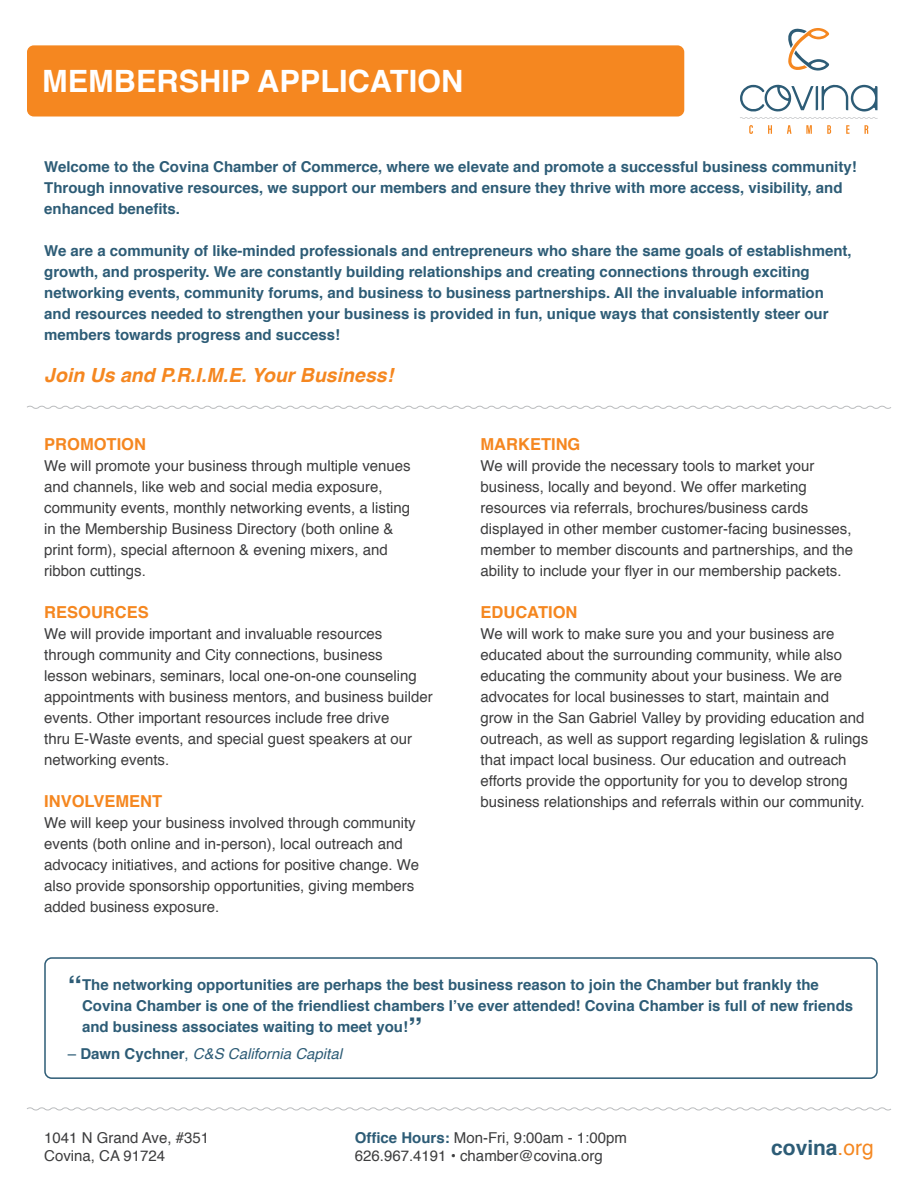
<style>
.page{position:relative;width:918px;height:1188px;background:#fff}
.page>*{position:absolute;margin:0;border:0;box-sizing:border-box;transform-origin:0 0}
.t1{font:700 30.75px "Helvetica";color:#fff}
.t2{font:700 21px "Helvetica";color:#2d5c76}
.t3{font:italic 700 19.5px "Helvetica";color:#f58720}
.t4{font:700 16.5px "Helvetica";color:#f58720}
.t5{font:15px/21px "Helvetica";color:#3d3d3e}
.t6{font:700 15px/21px "Helvetica";color:#2d5c76}
.t7{font:italic 15px "Helvetica";color:#2d5c76}
.s1{font-size:28.5px}
.s2{font-style:normal}
.s3{font-weight:700;font-style:normal}
.s4{font-weight:700;color:#2d5c76}
.s5{font-weight:400;color:#f58720}
</style>
<div class="page">
<div style="left:44px;top:957px;width:834px;height:122px;border:2px solid #2d5c76;border-radius:7px"></div>
<svg style="left:27px;top:1107px;width:864px;height:4px"></svg>
<svg style="left:27px;top:405px;width:864px;height:4px"></svg>
<div style="left:27px;top:45px;width:657px;height:72px;background:#f58720;border-radius:7px"></div>
<svg style="left:749px;top:125px;width:4px;height:9px"></svg>
<svg style="left:768px;top:125px;width:4px;height:9px"></svg>
<svg style="left:787px;top:125px;width:4px;height:9px"></svg>
<svg style="left:806px;top:125px;width:6px;height:9px"></svg>
<svg style="left:827px;top:125px;width:4px;height:9px"></svg>
<svg style="left:846px;top:125px;width:4px;height:9px"></svg>
<svg style="left:865px;top:125px;width:3px;height:9px"></svg>
<svg style="left:740px;top:85px;width:138px;height:34px"></svg>
<svg style="left:788px;top:28px;width:41px;height:43px"></svg>
<h1 class="t1" style="left:42px;top:57px;width:423px">MEMBERSHIP APPLICATION</h1>
<p class="t6" style="left:44px;top:156px;width:814px">Welcome to the Covina Chamber of Commerce, where we elevate and promote a successful business community!<br>Through innovative resources, we support our members and ensure they thrive with more access, visibility, and enhanced benefits.</p>
<p class="t6" style="left:44px;top:240px;width:809px">We are a community of like-minded professionals and entrepreneurs who share the same goals of establishment, growth, and prosperity. We are constantly building relationships and creating connections through exciting networking events, community forums, and business to business partnerships. All the invaluable information and resources needed to strengthen your business is provided in fun, unique ways that consistently steer our members towards progress and success!</p>
<h3 class="t3" style="left:44px;top:359px;width:350px">Join Us and P.R.I.M.E. Your Business!</h3>
<p class="t4" style="left:44px;top:430px;width:103px">PROMOTION</p>
<p class="t5" style="left:44px;top:455px;width:368px">We will promote your business through multiple venues and channels, like web and social media exposure, community events, monthly networking events, a listing in the Membership Business Directory (both online &amp; print form), special afternoon &amp; evening mixers, and ribbon cuttings.</p>
<p class="t4" style="left:44px;top:598px;width:106px">RESOURCES</p>
<p class="t5" style="left:44px;top:623px;width:390px">We will provide important and invaluable resources through community and City connections, business<br>lesson webinars, seminars, local one-on-one counseling appointments with business mentors, and business builder events. Other important resources include free drive<br>thru E-Waste events, and special guest speakers at our networking events.</p>
<p class="t4" style="left:44px;top:787px;width:119px">INVOLVEMENT</p>
<p class="t5" style="left:44px;top:812px;width:376px">We will keep your business involved through community events (both online and in-person), local outreach and advocacy initiatives, and actions for positive change. We also provide sponsorship opportunities, giving members added business exposure.</p>
<p class="t4" style="left:481px;top:430px;width:101px">MARKETING</p>
<p class="t5" style="left:481px;top:455px;width:374px">We will provide the necessary tools to market your business, locally and beyond. We offer marketing resources via referrals, brochures/business cards displayed in other member customer-facing businesses, member to member discounts and partnerships, and the ability to include your flyer in our membership packets.</p>
<p class="t4" style="left:481px;top:598px;width:98px">EDUCATION</p>
<p class="t5" style="left:481px;top:623px;width:389px">We will work to make sure you and your business are educated about the surrounding community, while also educating the community about your business. We are advocates for local businesses to start, maintain and<br>grow in the San Gabriel Valley by providing education and outreach, as well as support regarding legislation &amp; rulings that impact local business. Our education and outreach efforts provide the opportunity for you to develop strong business relationships and referrals within our community.</p>
<p class="t6" style="left:82px;top:974px;width:773px;text-indent:-14px"><span class="s1">“</span>The networking opportunities are perhaps the best business reason to join the Chamber but frankly the<br>Covina Chamber is one of the friendliest chambers I’ve ever attended! Covina Chamber is full of new friends and business associates waiting to meet you!<span class="s1">”</span></p>
<p class="t7" style="left:68px;top:1041px;width:276px"><span class="s2">–</span> <span class="s3">Dawn Cychner</span><span class="s2">,</span> C&amp;S California Capital</p>
<p class="t5" style="left:355px;top:1130px;width:274px;line-height:18px"><span class="s4">Office Hours:</span> Mon-Fri, 9:00am - 1:00pm<br>626.967.4191 • chamber@covina.org</p>
<p class="t5" style="left:44px;top:1130px;width:166px;line-height:18px">1041 N Grand Ave, #351<br>Covina, CA 91724</p>
<h2 class="t2" style="left:771px;top:1130px;width:104px">covina<span class="s5">.org</span></h2>
</div>
